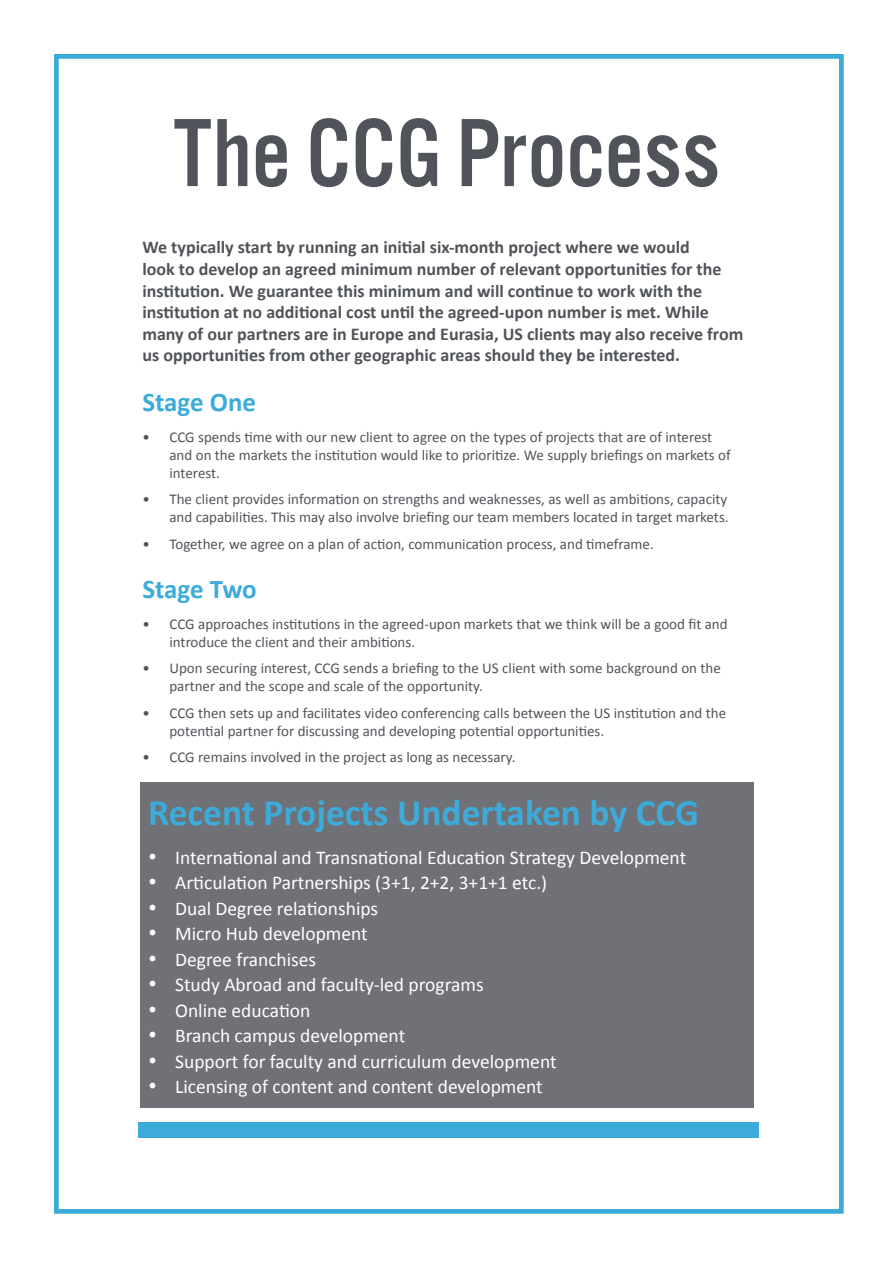
<style>
.page{position:relative;width:893px;height:1263px;background:#fff}
.page>*{position:absolute;margin:0;border:0;box-sizing:border-box;transform-origin:0 0}
.t1{font:100.5px "Alternate Got No 3 D";letter-spacing:.005em;color:#50545a}
.t2{font:700 37.5px "Calibri";color:#3dabda}
.t3{font:700 27px "Calibri";letter-spacing:-.005em;color:#3dabda}
.t4{font:19.5px "Calibri";color:#fff}
.t5{font:700 18px/21.6px "Calibri";color:#50545a}
.t6{font:15px/18px "Calibri";color:#50545a}
</style>
<div class="page">
<div style="left:139px;top:1123px;width:620px;height:15px;background:#3dabda"></div>
<div style="left:54px;top:54px;width:789px;height:1159px;border:4px solid #3dabda"></div>
<div style="left:140px;top:782px;width:613px;height:326px;background:#6f7176"></div>
<h1 class="t1" style="left:174px;top:100px;width:547px">The CCG Process</h1>
<p class="t5" style="left:142px;top:236px;width:603px">We typically start by running an initial six-month project where we would<br>look to develop an agreed minimum number of relevant opportunities for the institution. We guarantee this minimum and will continue to work with the institution at no additional cost until the agreed-upon number is met. While many of our partners are in Europe and Eurasia, US clients may also receive from us opportunities from other geographic areas should they be interested.</p>
<h3 class="t3" style="left:142px;top:383px;width:115px">Stage One</h3>
<p class="t6" style="left:169px;top:427px;width:563px;text-indent:-27px">• CCG spends time with our new client to agree on the types of projects that are of interest and on the markets the institution would like to prioritize. We supply briefings on markets of interest.</p>
<p class="t6" style="left:142px;top:490px;width:588px;text-align:right">• The client provides information on strengths and weaknesses, as well as ambitions, capacity and capabilities. This may also involve briefing our team members located in target markets.</p>
<p class="t6" style="left:142px;top:534px;width:513px">• Together, we agree on a plan of action, communication process, and timeframe.</p>
<h3 class="t3" style="left:142px;top:570px;width:116px">Stage Two</h3>
<p class="t6" style="left:169px;top:614px;width:560px;text-indent:-27px">• CCG approaches institutions in the agreed-upon markets that we think will be a good fit and introduce the client and their ambitions.</p>
<p class="t6" style="left:169px;top:659px;width:553px;text-indent:-27px">• Upon securing interest, CCG sends a briefing to the US client with some background on the partner and the scope and scale of the opportunity.</p>
<p class="t6" style="left:169px;top:703px;width:558px;text-indent:-27px">• CCG then sets up and facilitates video conferencing calls between the US institution and the potential partner for discussing and developing potential opportunities.</p>
<p class="t6" style="left:142px;top:748px;width:374px">• CCG remains involved in the project as long as necessary.</p>
<h2 class="t2" style="left:148px;top:786px;width:552px">Recent Projects Undertaken by CCG</h2>
<h3 class="t4" style="left:148px;top:843px;width:540px">• International and Transnational Education Strategy Development</h3>
<h3 class="t4" style="left:148px;top:869px;width:401px">• Articulation Partnerships (3+1, 2+2, 3+1+1 etc.)</h3>
<h3 class="t4" style="left:148px;top:895px;width:232px">• Dual Degree relationships</h3>
<h3 class="t4" style="left:148px;top:920px;width:221px">• Micro Hub development</h3>
<h3 class="t4" style="left:148px;top:946px;width:170px">• Degree franchises</h3>
<h3 class="t4" style="left:148px;top:971px;width:337px">• Study Abroad and faculty-led programs</h3>
<h3 class="t4" style="left:148px;top:997px;width:164px">• Online education</h3>
<h3 class="t4" style="left:148px;top:1022px;width:259px">• Branch campus development</h3>
<h3 class="t4" style="left:148px;top:1048px;width:410px">• Support for faculty and curriculum development</h3>
<h3 class="t4" style="left:148px;top:1073px;width:396px">• Licensing of content and content development</h3>
</div>
